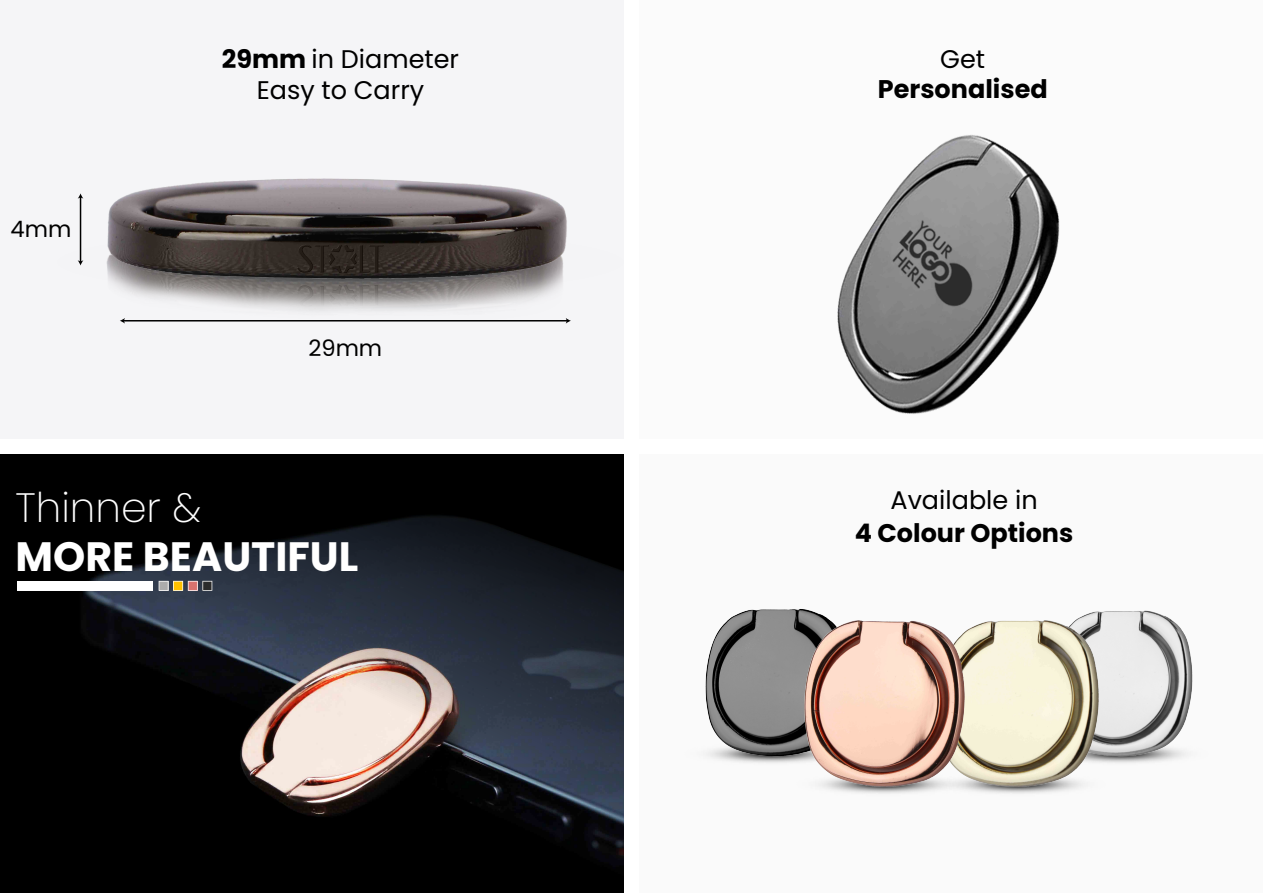
<style>
.page{position:relative;width:1263px;height:893px;background:#fff}
.page>*{position:absolute;margin:0;border:0;box-sizing:border-box;transform-origin:0 0}
.t1{font:700 40.95px "Poppins";color:#fff}
.t2{font:200 40.95px "Poppins";color:#fff}
.t3{font:25.5px/30.6px "Poppins";color:#000;text-align:center}
.t4{font:700 25.5px "Poppins";color:#000}
.t5{font:22.65px "Poppins";color:#000}
.s1{font-weight:700}
</style>
<div class="page">
<div style="left:0;top:455px;width:623px;height:438px;background:#000"></div>
<svg style="left:83px;top:515px;width:540px;height:352px"></svg>
<div style="left:17px;top:581px;width:136px;height:10px;background:#fff"></div>
<svg style="left:159px;top:581px;width:53px;height:10px"></svg>
<div style="left:0;top:0;width:623px;height:438px;background:#f5f5f7"></div>
<svg style="left:56px;top:229px;width:569px;height:66px"></svg>
<img style="left:107px;top:179px;width:460px;height:100px">
<hr style="left:123px;top:320px;width:444px;height:1px;background:#000">
<svg style="left:120px;top:318px;width:5px;height:6px"></svg>
<svg style="left:566px;top:318px;width:5px;height:6px"></svg>
<hr style="left:80px;top:197px;width:1px;height:65px;background:#000">
<svg style="left:78px;top:193px;width:5px;height:6px"></svg>
<svg style="left:78px;top:260px;width:5px;height:5px"></svg>
<div style="left:640px;top:455px;width:623px;height:438px;background:#fafafa"></div>
<img style="left:1020px;top:762px;width:118px;height:32px">
<img style="left:907px;top:787px;width:113px;height:7px">
<img style="left:751px;top:762px;width:156px;height:32px">
<img style="left:1047px;top:610px;width:146px;height:152px">
<img style="left:705px;top:609px;width:126px;height:153px">
<img style="left:965px;top:621px;width:133px;height:166px">
<img style="left:804px;top:621px;width:161px;height:166px">
<div style="left:640px;top:0;width:623px;height:438px;background:#fbfbfb"></div>
<img style="left:837px;top:135px;width:222px;height:279px">
<hr style="left:0;top:892px;width:1263px;height:1px;background:#fff">
<p class="t5" style="left:11px;top:216px;width:62px">4mm</p>
<p class="t3" style="left:222px;top:44px;width:239px"><span class="s1">29mm</span> in Diameter<br>Easy to Carry</p>
<p class="t5" style="left:308px;top:335px;width:75px">29mm</p>
<h1 class="t2" style="left:16px;top:484px;width:187px">Thinner &amp;</h1>
<h1 class="t1" style="left:16px;top:533px;width:344px">MORE BEAUTIFUL</h1>
<p class="t3" style="left:940px;top:44px;width:46px">Get</p>
<p class="t4" style="left:878px;top:75px;width:171px">Personalised</p>
<p class="t3" style="left:890px;top:485px;width:149px">Available in</p>
<p class="t4" style="left:855px;top:518px;width:220px">4 Colour Options</p>
</div>
